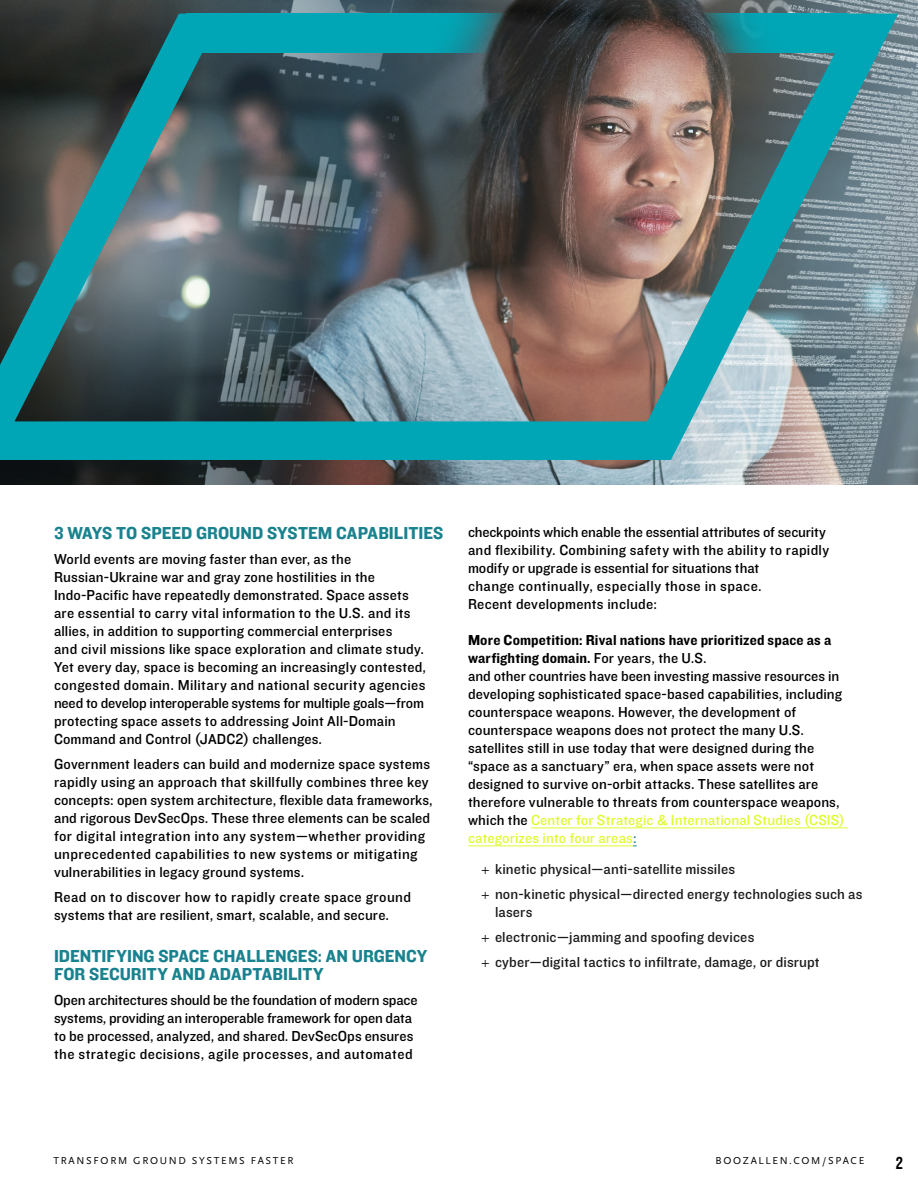
<style>
.page{position:relative;width:918px;height:1188px;background:#fff}
.page>*{position:absolute;margin:0;border:0;box-sizing:border-box;transform-origin:0 0}
.Body_copy{font:18px/18px "Knockout 51 Middleweight";color:#1a828e}
.t1{font:18px "Knockout 49 Liteweight";color:#000}
.Body_copy-2{font:15px/18px "Knockout 31 Junior Middlewt";letter-spacing:.01em;color:#000}
.t2{font:15px/18px "Knockout 31 Junior Middlewt";letter-spacing:.01em;color:#1a1a1a}
.t3{font:10.5px "Scala Sans Pro";letter-spacing:.16em;color:#000}
.s1{font-family:"Knockout 51 Middleweight"}
.s2{color:#e0fa32}
.s3{color:#1a828e}
.s4{font-family:"Scala Sans Offc"}
</style>
<div class="page">
<hr style="left:531px;top:828px;width:317px;height:1px;background:#e0fa32">
<hr style="left:468px;top:846px;width:165px;height:1px;background:#e0fa32">
<img style="left:0;top:0;width:918px;height:479px">
<svg style="left:186px;top:14px;width:346px;height:39px;background:#0794a2"></svg>
<svg style="left:704px;top:14px;width:144px;height:39px;background:#0d96a3"></svg>
<p class="Body_copy" style="left:54px;top:523px;width:391px">3 WAYS TO SPEED GROUND SYSTEM CAPABILITIES</p>
<p class="Body_copy-2" style="left:54px;top:549px;width:374px">World events are moving faster than ever, as the Russian-Ukraine war and gray zone hostilities in the Indo-Pacific have repeatedly demonstrated. Space assets are essential to carry vital information to the U.S. and its allies, in addition to supporting commercial enterprises<br>and civil missions like space exploration and climate study.<br>Yet every day, space is becoming an increasingly contested, congested domain. Military and national security agencies need to develop interoperable systems for multiple goals—from protecting space assets to addressing Joint All-Domain Command and Control (JADC2) challenges.</p>
<p class="Body_copy-2" style="left:54px;top:754px;width:380px">Government leaders can build and modernize space systems rapidly using an approach that skillfully combines three key concepts: open system architecture, flexible data frameworks, and rigorous DevSecOps. These three elements can be scaled for digital integration into any system—whether providing unprecedented capabilities to new systems or mitigating vulnerabilities in legacy ground systems.</p>
<p class="Body_copy-2" style="left:54px;top:887px;width:359px">Read on to discover how to rapidly create space ground systems that are resilient, smart, scalable, and secure.</p>
<p class="Body_copy" style="left:54px;top:946px;width:375px">IDENTIFYING SPACE CHALLENGES: AN URGENCY<br>FOR SECURITY AND ADAPTABILITY</p>
<p class="Body_copy-2" style="left:54px;top:990px;width:365px">Open architectures should be the foundation of modern space systems, providing an interoperable framework for open data to be processed, analyzed, and shared. DevSecOps ensures the strategic decisions, agile processes, and automated</p>
<p class="Body_copy-2" style="left:468px;top:522px;width:363px">checkpoints which enable the essential attributes of security and flexibility. Combining safety with the ability to rapidly modify or upgrade is essential for situations that<br>change continually, especially those in space.<br>Recent developments include:</p>
<p class="Body_copy-2" style="left:468px;top:630px;width:378px"><span class="s1">More Competition: Rival nations have prioritized space as a warfighting domain.</span> For years, the U.S.<br>and other countries have been investing massive resources in developing sophisticated space-based capabilities, including counterspace weapons. However, the development of counterspace weapons does not protect the many U.S. satellites still in use today that were designed during the “space as a sanctuary” era, when space assets were not designed to survive on-orbit attacks. These satellites are therefore vulnerable to threats from counterspace weapons, which the <span class="s2">Center for Strategic &amp; International Studies (CSIS) categorizes into four areas</span><span class="s3">:</span></p>
<p class="t2" style="left:482px;top:860px;width:255px"><span class="s4">+</span> kinetic physical—anti-satellite missiles</p>
<p class="t2" style="left:495px;top:884px;width:369px;text-indent:-14px"><span class="s4">+</span> non-kinetic physical—directed energy technologies such as lasers</p>
<p class="t2" style="left:482px;top:927px;width:274px"><span class="s4">+</span> electronic—jamming and spoofing devices</p>
<p class="t2" style="left:482px;top:952px;width:340px"><span class="s4">+</span> cyber—digital tactics to infiltrate, damage, or disrupt</p>
<p class="t3" style="left:53px;top:1154px;width:242px">TRANSFORM GROUND SYSTEMS FASTER</p>
<p class="t3" style="left:716px;top:1154px;width:150px">BOOZALLEN.COM/SPACE</p>
<p class="t1" style="left:896px;top:1151px;width:9px">2</p>
</div>
